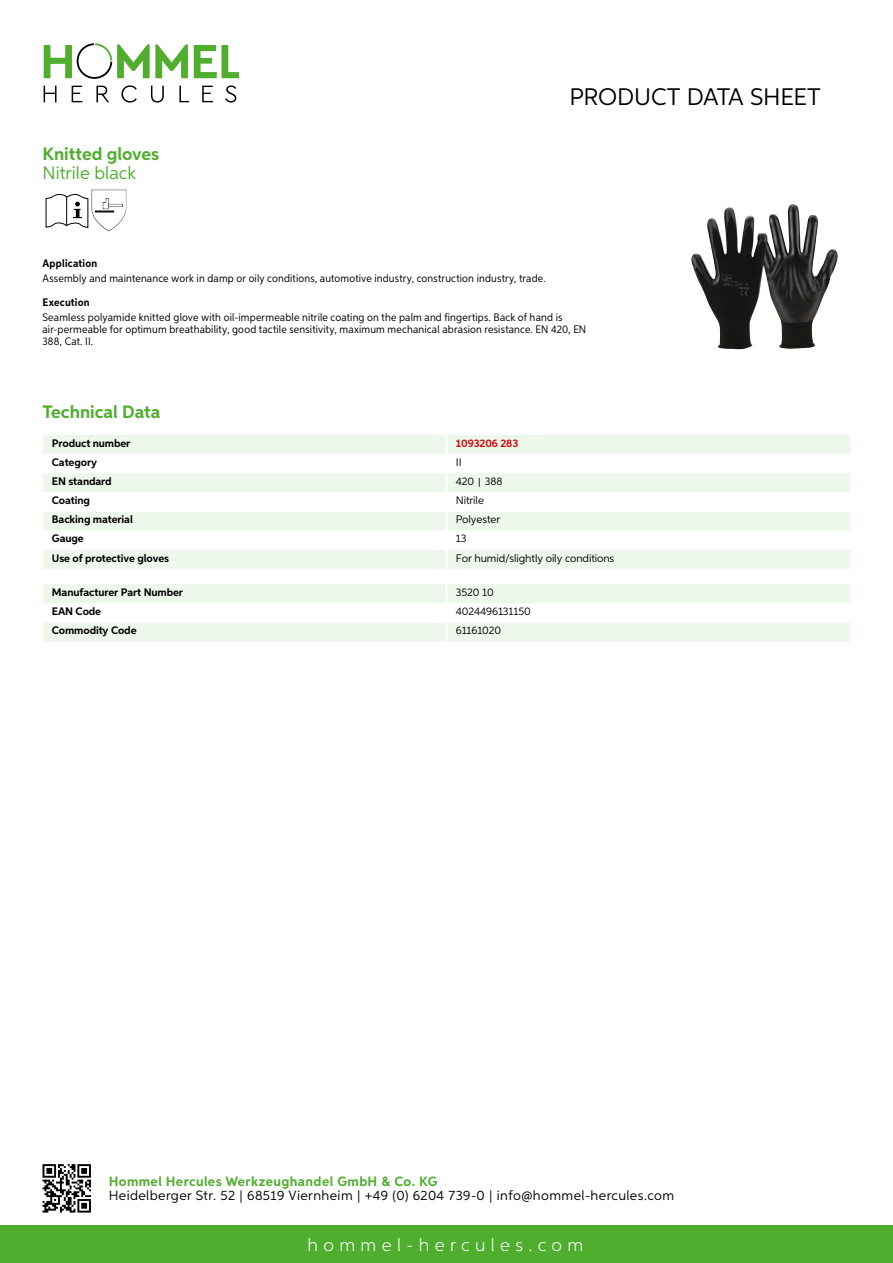
<style>
.page{position:relative;width:893px;height:1263px;background:#fff}
.page>*{position:absolute;margin:0;border:0;box-sizing:border-box;transform-origin:0 0}
.t1{font:24px "Aspira";letter-spacing:-.01em;color:#000}
.t2{font:700 18px "Aspira";color:#50ae2f}
.t3{font:300 18px "Aspira";letter-spacing:.3em;color:#fff}
.t4{font:18px "Aspira";color:#50ae2f}
.t5{font:13.5px "Aspira";letter-spacing:.03em;color:#000}
.t6{font:700 13.5px "Aspira";letter-spacing:.03em;color:#50ae2f}
.t7{font:10.95px/12px "Aspira Nar";letter-spacing:.015em;color:#000}
.t8{font:700 10.95px "Aspira";letter-spacing:-.01em;color:#000}
.t9{font:10.95px "Aspira";letter-spacing:-.01em;color:#000}
.t10{font:700 10.95px "Aspira Nar";letter-spacing:.015em;color:#000}
.t11{font:700 10.95px "Aspira";letter-spacing:-.01em;color:#cd1013}
.s1{font-family:"Wuerth Global";font-size:10.5px}
</style>
<div class="page">
<div style="left:0;top:1226px;width:893px;height:37px;background:#50ae2f"></div>
<svg style="left:43px;top:1164px;width:48px;height:48px"></svg>
<svg style="left:194px;top:45px;width:45px;height:33px"></svg>
<svg style="left:44px;top:43px;width:144px;height:36px"></svg>
<svg style="left:44px;top:86px;width:13px;height:16px"></svg>
<svg style="left:72px;top:86px;width:10px;height:16px"></svg>
<svg style="left:96px;top:86px;width:13px;height:16px"></svg>
<svg style="left:121px;top:85px;width:16px;height:18px"></svg>
<svg style="left:151px;top:86px;width:13px;height:17px"></svg>
<svg style="left:179px;top:86px;width:10px;height:16px"></svg>
<svg style="left:202px;top:86px;width:11px;height:16px"></svg>
<svg style="left:225px;top:85px;width:11px;height:18px"></svg>
<div style="left:43px;top:435px;width:807px;height:134px;background:#eef7eb"></div>
<svg style="left:43px;top:454px;width:807px;height:96px"></svg>
<hr style="left:445px;top:435px;width:3px;height:19px;background:#fff">
<hr style="left:445px;top:454px;width:3px;height:19px;background:#fff">
<hr style="left:445px;top:473px;width:3px;height:19px;background:#fff">
<hr style="left:445px;top:492px;width:3px;height:19px;background:#fff">
<hr style="left:445px;top:511px;width:3px;height:20px;background:#fff">
<hr style="left:445px;top:531px;width:3px;height:19px;background:#fff">
<hr style="left:445px;top:550px;width:3px;height:19px;background:#fff">
<svg style="left:43px;top:584px;width:807px;height:58px"></svg>
<hr style="left:445px;top:622px;width:3px;height:20px;background:#fff">
<svg style="left:46px;top:193px;width:42px;height:35px"></svg>
<img style="left:91px;top:189px;width:8px;height:35px">
<img style="left:691px;top:204px;width:147px;height:145px">
<h2 class="t2" style="left:43px;top:142px;width:118px">Knitted gloves</h2>
<h2 class="t4" style="left:43px;top:162px;width:95px">Nitrile black</h2>
<h1 class="t1" style="left:569px;top:82px;width:253px">Product data sh eet</h1>
<p class="t10" style="left:43px;top:257px;width:56px">Application</p>
<p class="t7" style="left:43px;top:273px;width:505px">Assembly and maintenance work in damp or oily conditions, automotive industry, construction industry, trade.</p>
<p class="t10" style="left:43px;top:295px;width:49px">Execution</p>
<p class="t7" style="left:43px;top:311px;width:545px">Seamless polyamide knitted glove with oil-impermeable nitrile coating on the palm and fingertips. Back of hand is air-permeable for optimum breathability, good tactile sensitivity, maximum mechanical abrasion resistance. EN 420, EN<br>388, Cat. II.</p>
<h2 class="t2" style="left:43px;top:401px;width:120px">Technical Data</h2>
<p class="t8" style="left:52px;top:436px;width:80px">Product number</p>
<p class="t11" style="left:456px;top:436px;width:64px">1093206 283</p>
<p class="t8" style="left:52px;top:455px;width:47px">Category</p>
<p class="t9" style="left:456px;top:455px;width:7px">II</p>
<p class="t8" style="left:52px;top:475px;width:61px">EN standard</p>
<p class="t9" style="left:456px;top:475px;width:48px">420 <span class="s1">|</span> 388</p>
<p class="t8" style="left:52px;top:494px;width:40px">Coating</p>
<p class="t9" style="left:456px;top:494px;width:30px">Nitrile</p>
<p class="t8" style="left:52px;top:513px;width:83px">Backing material</p>
<p class="t9" style="left:456px;top:513px;width:46px">Polyester</p>
<p class="t8" style="left:52px;top:532px;width:33px">Gauge</p>
<p class="t9" style="left:456px;top:532px;width:12px">13</p>
<p class="t8" style="left:52px;top:551px;width:119px">Use of protective gloves</p>
<p class="t9" style="left:456px;top:551px;width:160px">For humid/slightly oily conditions</p>
<p class="t8" style="left:52px;top:586px;width:133px">Manufacturer Part Number</p>
<p class="t9" style="left:456px;top:586px;width:39px">3520 10</p>
<p class="t8" style="left:52px;top:605px;width:51px">EAN Code</p>
<p class="t9" style="left:456px;top:605px;width:76px">4024496131150</p>
<p class="t8" style="left:52px;top:624px;width:86px">Commodity Code</p>
<p class="t9" style="left:456px;top:624px;width:47px">61161020</p>
<p class="t6" style="left:109px;top:1172px;width:330px">Hommel Hercules Werkzeughandel GmbH &amp; Co. KG</p>
<p class="t5" style="left:109px;top:1187px;width:567px">Heidelberger Str. 52 | 68519 Viernheim | +49 (0) 6204 739-0 | info@hommel-hercules.com</p>
<h2 class="t3" style="left:307px;top:1234px;width:277px">hommel-hercules.com</h2>
</div>
